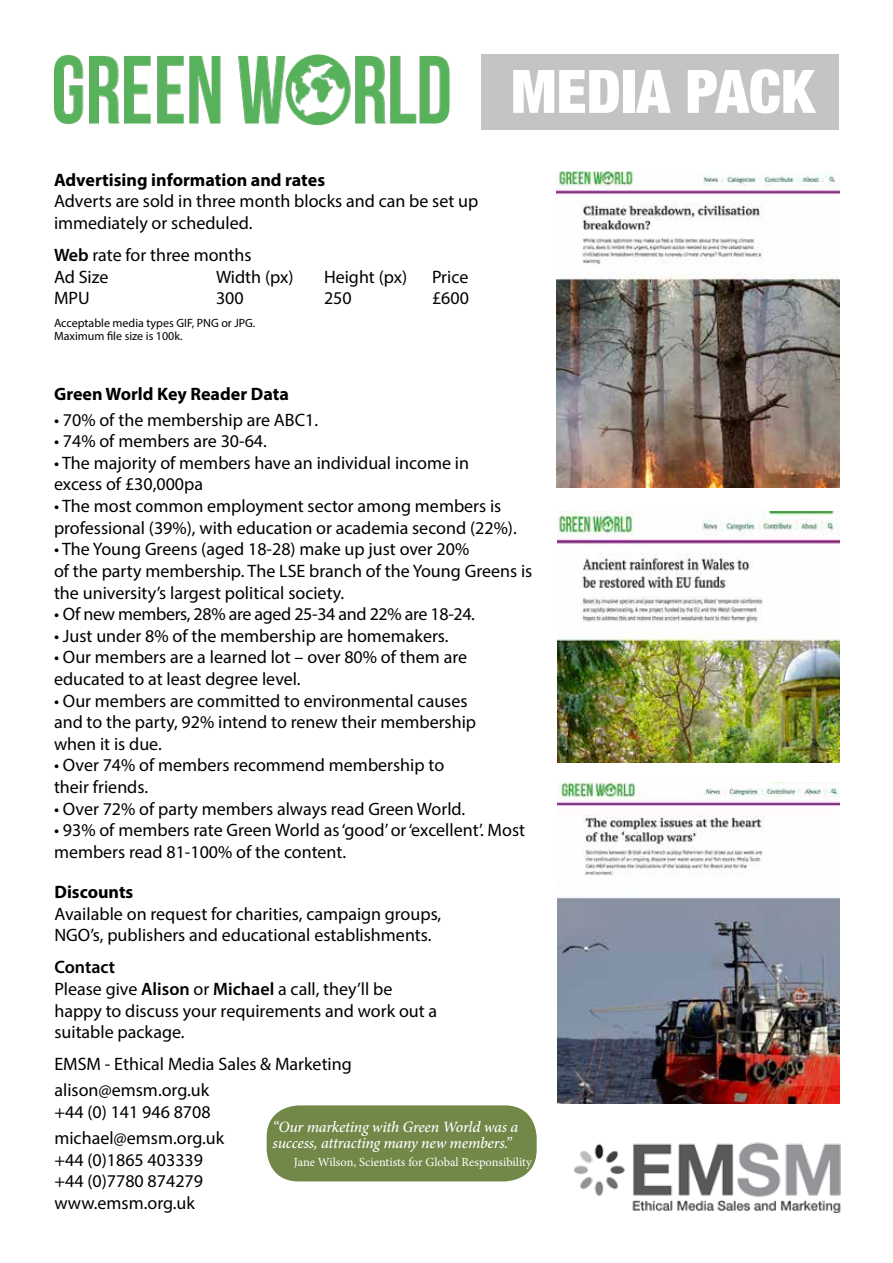
<style>
.page{position:relative;width:893px;height:1263px;background:#fff}
.page>*{position:absolute;margin:0;border:0;box-sizing:border-box;transform-origin:0 0}
.t1{font:900 condensed 60px "Helvetica Neue";color:#fff}
.t2{font:18px/21.6px "Myriad Pro";color:#000}
.t3{font:700 18px "Myriad Pro";color:#000}
.t4{font:18px "Myriad Pro";letter-spacing:-.02em;color:#000}
.t5{font:italic 500 15.75px/17px "Minion Pro";letter-spacing:-.015em;color:#fff}
.t6{font:12.45px "Minion Pro";letter-spacing:-.005em;color:#fff}
.t7{font:12px/13.5px "Myriad Pro";color:#000}
.s1{font-weight:600}
</style>
<div class="page">
<img style="left:574px;top:1142px;width:267px;height:70px">
<div style="left:481px;top:55px;width:358px;height:75px;background:#c2c4c6"></div>
<img style="left:54px;top:55px;width:396px;height:71px">
<img style="left:556px;top:171px;width:283px;height:316px">
<img style="left:557px;top:512px;width:282px;height:250px">
<img style="left:557px;top:782px;width:282px;height:321px">
<div style="left:267px;top:1105px;width:270px;height:76px;background:#728848;border-radius:32px"></div>
<p class="t3" style="left:54px;top:168px;width:273px">Advertising information and rates</p>
<p class="t2" style="left:54px;top:190px;width:426px">Adverts are sold in three month blocks and can be set up immediately or scheduled.</p>
<p class="t2" style="left:54px;top:244px;width:199px"><span class="s1">Web</span> rate for three months<br>Ad Size</p>
<p class="t2" style="left:216px;top:265px;width:79px">Width (px)</p>
<p class="t2" style="left:324px;top:265px;width:85px">Height (px)</p>
<p class="t2" style="left:432px;top:265px;width:38px">Price</p>
<p class="t2" style="left:54px;top:287px;width:37px">MPU</p>
<p class="t2" style="left:216px;top:287px;width:29px">300</p>
<p class="t2" style="left:324px;top:287px;width:29px">250</p>
<p class="t2" style="left:432px;top:287px;width:38px">£600</p>
<p class="t7" style="left:54px;top:316px;width:203px">Acceptable media types GIF, PNG or JPG.<br>Maximum file size is 100k.</p>
<h1 class="t1" style="left:511px;top:42px;width:305px">MEDIA PACK</h1>
<p class="t3" style="left:54px;top:382px;width:236px">Green World Key Reader Data</p>
<p class="t2" style="left:54px;top:409px;width:266px">• 70% of the membership are ABC1.</p>
<p class="t2" style="left:54px;top:430px;width:214px">• 74% of members are 30-64.</p>
<p class="t2" style="left:54px;top:452px;width:417px">• The majority of members have an individual income in excess of £30,000pa</p>
<p class="t2" style="left:54px;top:495px;width:464px">• The most common employment sector among members is professional (39%), with education or academia second (22%).</p>
<p class="t2" style="left:54px;top:538px;width:480px">• The Young Greens (aged 18-28) make up just over 20%<br>of the party membership. The LSE branch of the Young Greens is the university’s largest political society.</p>
<p class="t4" style="left:54px;top:603px;width:423px">• Of new members, 28% are aged 25-34 and 22% are 18-24.</p>
<p class="t2" style="left:54px;top:625px;width:396px">• Just under 8% of the membership are homemakers.</p>
<p class="t2" style="left:54px;top:646px;width:415px">• Our members are a learned lot – over 80% of them are educated to at least degree level.</p>
<p class="t2" style="left:54px;top:689px;width:424px">• Our members are committed to environmental causes and to the party, 92% intend to renew their membership when it is due.</p>
<p class="t2" style="left:54px;top:754px;width:392px">• Over 74% of members recommend membership to their friends.</p>
<p class="t2" style="left:54px;top:797px;width:413px">• Over 72% of party members always read Green World.</p>
<p class="t2" style="left:54px;top:819px;width:473px">• 93% of members rate Green World as ‘good’ or ‘excellent’. Most members read 81-100% of the content.</p>
<p class="t3" style="left:54px;top:880px;width:81px">Discounts</p>
<p class="t2" style="left:54px;top:902px;width:388px">Available on request for charities, campaign groups,<br>NGO’s, publishers and educational establishments.</p>
<p class="t2" style="left:54px;top:956px;width:384px"><span class="s1">Contact<br></span>Please give <span class="s1">Alison</span> or <span class="s1">Michael</span> a call, they’ll be happy to discuss your requirements and work out a suitable package.</p>
<p class="t2" style="left:54px;top:1051px;width:299px;line-height:26.1px">EMSM - Ethical Media Sales &amp; Marketing alison@emsm.org.uk</p>
<p class="t2" style="left:54px;top:1099px;width:171px;line-height:26.1px">+44 (0) 141 946 8708 michael@emsm.org.uk</p>
<p class="t2" style="left:54px;top:1148px;width:150px;text-align:justify">+44 (0)1865 403339 +44 (0)7780 874279 www.emsm.org.uk</p>
<p class="t5" style="left:273px;top:1118px;width:247px">“Our marketing with Green World was a success, attracting many new members.”</p>
<p class="t6" style="left:294px;top:1154px;width:239px">Jane Wilson, Scientists for Global Responsibility</p>
</div>
